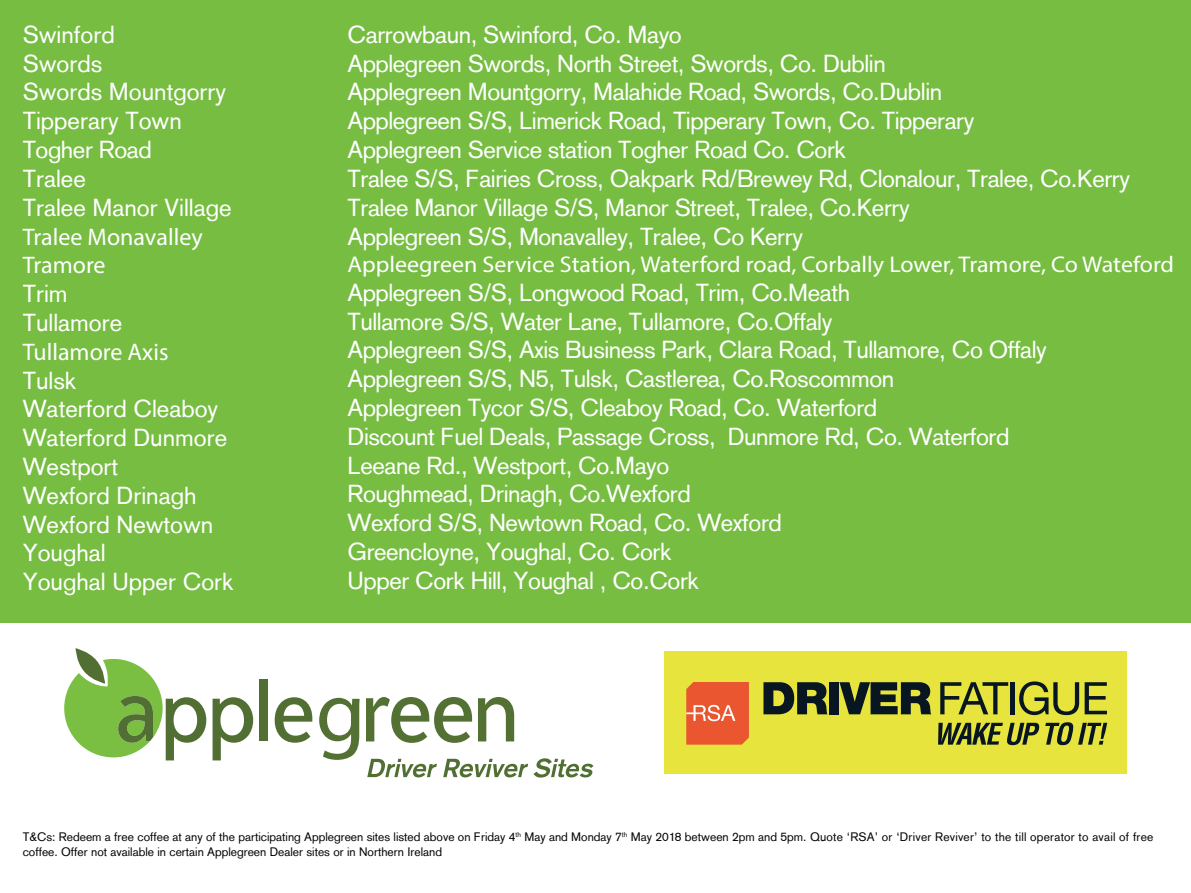
<style>
.page{position:relative;width:1191px;height:893px;background:#fff}
.page>*{position:absolute;margin:0;border:0;box-sizing:border-box;transform-origin:0 0}
.t1{font:24px/28.8px "Basic Commercial LT";letter-spacing:-.02em;color:#fff}
.t2{font:24px/28.8px "Basic Commercial LT";color:#fff}
.t3{font:24px/28.8px "Myriad Pro";color:#fff}
.t4{font:22.8px "Myriad Pro";color:#fff;scale:1.05 1}
.t5{font:12px/14.4px "Basic Commercial LT";color:#040503}
</style>
<div class="page">
<div style="left:0;top:0;width:1191px;height:622px;background:#76bd42"></div>
<div style="left:665px;top:652px;width:461px;height:122px;background:#e6e43d"></div>
<svg style="left:763px;top:682px;width:64px;height:32px"></svg>
<div style="left:829px;top:682px;width:10px;height:32px;background:#071620"></div>
<svg style="left:839px;top:682px;width:92px;height:32px"></svg>
<svg style="left:940px;top:682px;width:68px;height:32px"></svg>
<div style="left:1010px;top:682px;width:5px;height:32px;background:#071620"></div>
<svg style="left:1019px;top:681px;width:88px;height:34px"></svg>
<svg style="left:938px;top:723px;width:101px;height:22px"></svg>
<svg style="left:1045px;top:722px;width:62px;height:23px"></svg>
<svg style="left:686px;top:682px;width:63px;height:62px;background:#ea633d"></svg>
<svg style="left:213px;top:697px;width:40px;height:63px"></svg>
<div style="left:260px;top:679px;width:8px;height:62px;background:#526f33"></div>
<svg style="left:275px;top:697px;width:37px;height:46px"></svg>
<svg style="left:64px;top:648px;width:142px;height:112px"></svg>
<svg style="left:319px;top:698px;width:40px;height:62px"></svg>
<svg style="left:366px;top:697px;width:106px;height:46px"></svg>
<svg style="left:478px;top:697px;width:36px;height:44px"></svg>
<svg style="left:367px;top:759px;width:70px;height:18px"></svg>
<svg style="left:443px;top:758px;width:150px;height:19px"></svg>
<p class="t2" style="left:23px;top:22px;width:210px">Swinford<br>Swords<br>Swords Mountgorry<br>Tipperary Town<br>Togher Road<br>Tralee<br>Tralee Manor Village</p>
<p class="t3" style="left:23px;top:222px;width:181px">Tralee Monavalley<br>Tramore</p>
<p class="t2" style="left:23px;top:281px;width:101px">Trim<br>Tullamore</p>
<p class="t3" style="left:23px;top:337px;width:147px">Tullamore Axis</p>
<p class="t2" style="left:23px;top:367px;width:213px">Tulsk<br>Waterford Cleaboy<br>Waterford Dunmore<br>Westport<br>Wexford Drinagh<br>Wexford Newtown<br>Youghal<br>Youghal Upper Cork</p>
<p class="t1" style="left:347px;top:22px;width:784px">Carrowbaun, Swinford, Co. Mayo<br>Applegreen Swords, North Street, Swords, Co. Dublin<br>Applegreen Mountgorry, Malahide Road, Swords, Co.Dublin<br>Applegreen S/S, Limerick Road, Tipperary Town, Co. Tipperary<br>Applegreen Service station Togher Road Co. Cork<br>Tralee S/S, Fairies Cross, Oakpark Rd/Brewey Rd, Clonalour, Tralee, Co.Kerry Tralee Manor Village S/S, Manor Street, Tralee, Co.Kerry<br>Applegreen S/S, Monavalley, Tralee, Co Kerry</p>
<p class="t4" style="left:347px;top:250px;width:788px">Appleegreen Service Station, Waterford road, Corbally Lower, Tramore, Co Wateford</p>
<p class="t1" style="left:347px;top:280px;width:701px">Applegreen S/S, Longwood Road, Trim, Co.Meath<br>Tullamore S/S, Water Lane, Tullamore, Co.Offaly<br>Applegreen S/S, Axis Business Park, Clara Road, Tullamore, Co Offaly Applegreen S/S, N5, Tulsk, Castlerea, Co.Roscommon<br>Applegreen Tycor S/S, Cleaboy Road, Co. Waterford<br>Discount Fuel Deals, Passage Cross, Dunmore Rd, Co. Waterford Leeane Rd., Westport, Co.Mayo<br>Roughmead, Drinagh, Co.Wexford<br>Wexford S/S, Newtown Road, Co. Wexford<br>Greencloyne, Youghal, Co. Cork<br>Upper Cork Hill, Youghal , Co.Cork</p>
<p class="t5" style="left:23px;top:831px;width:1132px">T&amp;Cs: Redeem a free coffee at any of the participating Applegreen sites listed above on Friday 4<sup>th</sup> May and Monday 7<sup>th</sup> May 2018 between 2pm and 5pm. Quote ‘RSA’ or ‘Driver Reviver’ to the till operator to avail of free coffee. Offer not available in certain Applegreen Dealer sites or in Northern Ireland</p>
</div>
